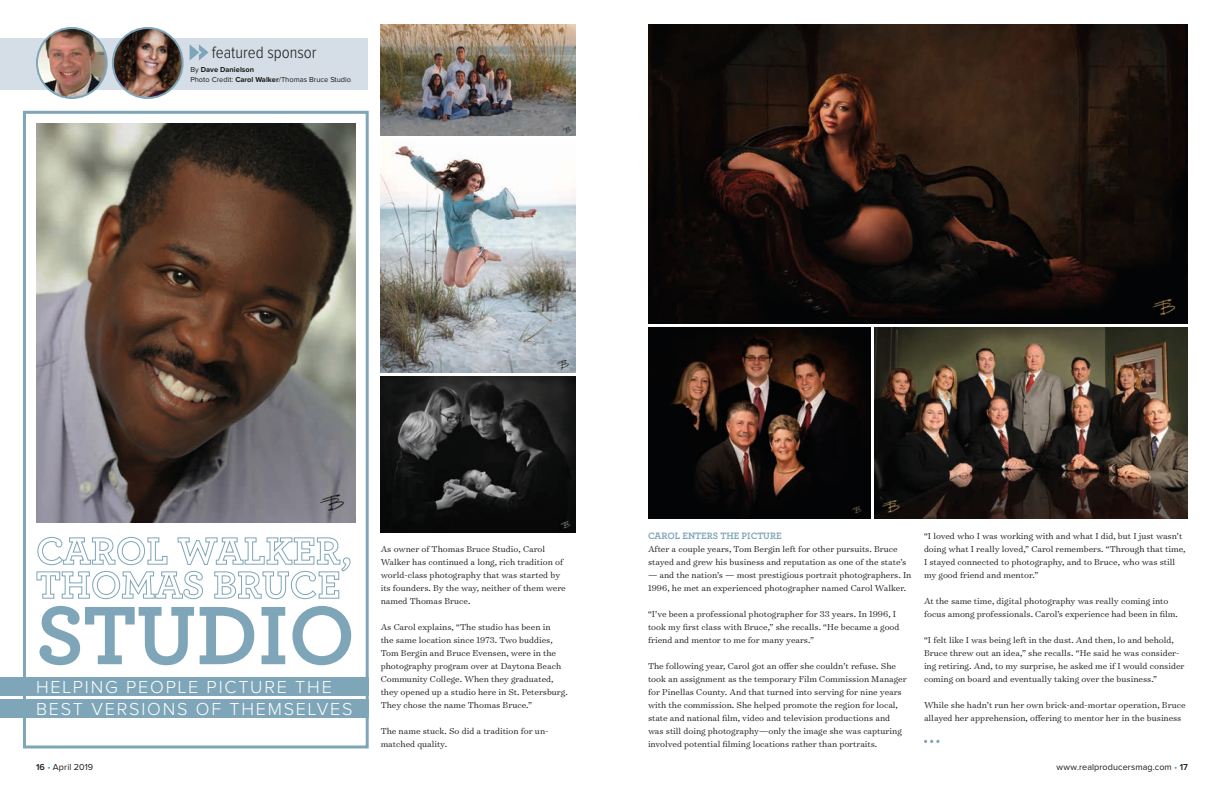
<style>
.page{position:relative;width:1224px;height:792px;background:#fff}
.page>*{position:absolute;margin:0;border:0;box-sizing:border-box;transform-origin:0 0}
.t1{font:700 87px "Archer Pro";color:#7fa6b8}
.t2{font:300 18px/22px "Proxima Nova";letter-spacing:.1em;color:#fff}
.t3{font:300 17px "Proxima Nova Cond";color:#1c1b1a}
.t4{font:300 9.8px/13px "Surveyor Text";color:#1c1b1a}
.t5{font:700 9.8px "Archer Pro";color:#7fa6b8}
.t6{font:9px "Proxima Nova";letter-spacing:.01em;color:#1c1b1a}
.t7{font:7.5px/10px "Proxima Nova";color:#1c1b1a}
.s1{font-weight:700}
.s2{font-weight:600}
.s3{color:#2ea5dc}
</style>
<div class="page">
<div style="left:0;top:39px;width:367px;height:51px;background:#d5dee6"></div>
<div style="left:0;top:677px;width:369px;height:18px;background:#7fa6b8"></div>
<div style="left:0;top:699px;width:369px;height:18px;background:#7fa6b8"></div>
<svg style="left:190px;top:44px;width:19px;height:17px"></svg>
<svg style="left:36px;top:536px;width:315px;height:64px"></svg>
<img style="left:113px;top:28px;width:70px;height:70px;border-radius:35px">
<div style="left:112px;top:27px;width:72px;height:72px;border:2px solid #7fa6b8;border-radius:50%"></div>
<img style="left:37px;top:28px;width:69px;height:70px">
<div style="left:36px;top:27px;width:72px;height:72px;border:2px solid #7fa6b8;border-radius:50%"></div>
<img style="left:875px;top:327px;width:313px;height:192px">
<img style="left:381px;top:377px;width:195px;height:155px">
<img style="left:648px;top:24px;width:540px;height:299px">
<img style="left:381px;top:145px;width:195px;height:228px">
<img style="left:36px;top:124px;width:319px;height:399px">
<img style="left:648px;top:327px;width:223px;height:192px">
<svg style="left:924px;top:740px;width:15px;height:3px"></svg>
<img style="left:381px;top:24px;width:195px;height:112px">
<div style="left:23px;top:111px;width:346px;height:637px;border:3px solid #7fa6b8"></div>
<h3 class="t3" style="left:212px;top:44px;width:106px">featured sponsor</h3>
<p class="t7" style="left:190px;top:65px;width:162px">By <span class="s1">Dave Danielson<br></span>Photo Credit: <span class="s1">Carol Walker</span>/Thomas Bruce Studio</p>
<h1 class="t1" style="left:36px;top:567px;width:321px">STUDIO</h1>
<h2 class="t2" style="left:36px;top:676px;width:318px">HELPING PEOPLE PICTURE THE<br>BEST VERSIONS OF THEMSELVES</h2>
<p class="t4" style="left:381px;top:542px;width:187px">As owner of Thomas Bruce Studio, Carol Walker has continued a long, rich tradition of world-class photography that was started by its founders. By the way, neither of them were named Thomas Bruce.</p>
<p class="t4" style="left:381px;top:620px;width:189px">As Carol explains, “The studio has been in<br>the same location since 1973. Two buddies, Tom Bergin and Bruce Evensen, were in the photography program over at Daytona Beach Community College. When they graduated, they opened up a studio here in St. Petersburg.<br>They chose the name Thomas Bruce.”</p>
<p class="t4" style="left:381px;top:724px;width:169px">The name stuck. So did a tradition for un&shy;matched quality.</p>
<p class="t5" style="left:648px;top:528px;width:135px">CAROL ENTERS THE PICTURE</p>
<p class="t4" style="left:648px;top:542px;width:260px">After a couple years, Tom Bergin left for other pursuits. Bruce stayed and grew his business and reputation as one of the state’s</p>
<p class="t4" style="left:648px;top:568px;width:265px">— and the nation’s — most prestigious portrait photographers. In<br>1996, he met an experienced photographer named Carol Walker.</p>
<p class="t4" style="left:648px;top:607px;width:253px">“I’ve been a professional photographer for 33 years. In 1996, I took my first class with Bruce,” she recalls. “He became a good friend and mentor to me for many years.”</p>
<p class="t4" style="left:648px;top:659px;width:260px">The following year, Carol got an offer she couldn’t refuse. She took an assignment as the temporary Film Commission Manager for Pinellas County. And that turned into serving for nine years with the commission. She helped promote the region for local, state and national film, video and television productions and was still doing photography—only the image she was capturing involved potential filming locations rather than portraits.</p>
<p class="t4" style="left:924px;top:529px;width:263px">“I loved who I was working with and what I did, but I just wasn’t doing what I really loved,” Carol remembers. “Through that time, I stayed connected to photography, and to Bruce, who was still my good friend and mentor.”</p>
<p class="t4" style="left:924px;top:594px;width:255px">At the same time, digital photography was really coming into focus among professionals. Carol’s experience had been in film.</p>
<p class="t4" style="left:924px;top:633px;width:262px">“I felt like I was being left in the dust. And then, lo and behold, Bruce threw out an idea,” she recalls. “He said he was consider&shy;ing retiring. And, to my surprise, he asked me if I would consider coming on board and eventually taking over the business.”</p>
<p class="t4" style="left:924px;top:698px;width:263px">While she hadn’t run her own brick-and-mortar operation, Bruce allayed her apprehension, offering to mentor her in the business</p>
<p class="t6" style="left:36px;top:762px;width:59px"><span class="s2">16</span> <span class="s3">•</span> April 2019</p>
<p class="t6" style="left:1057px;top:762px;width:133px">www.realproducersmag.com <span class="s3">•</span> <span class="s2">17</span></p>
</div>
